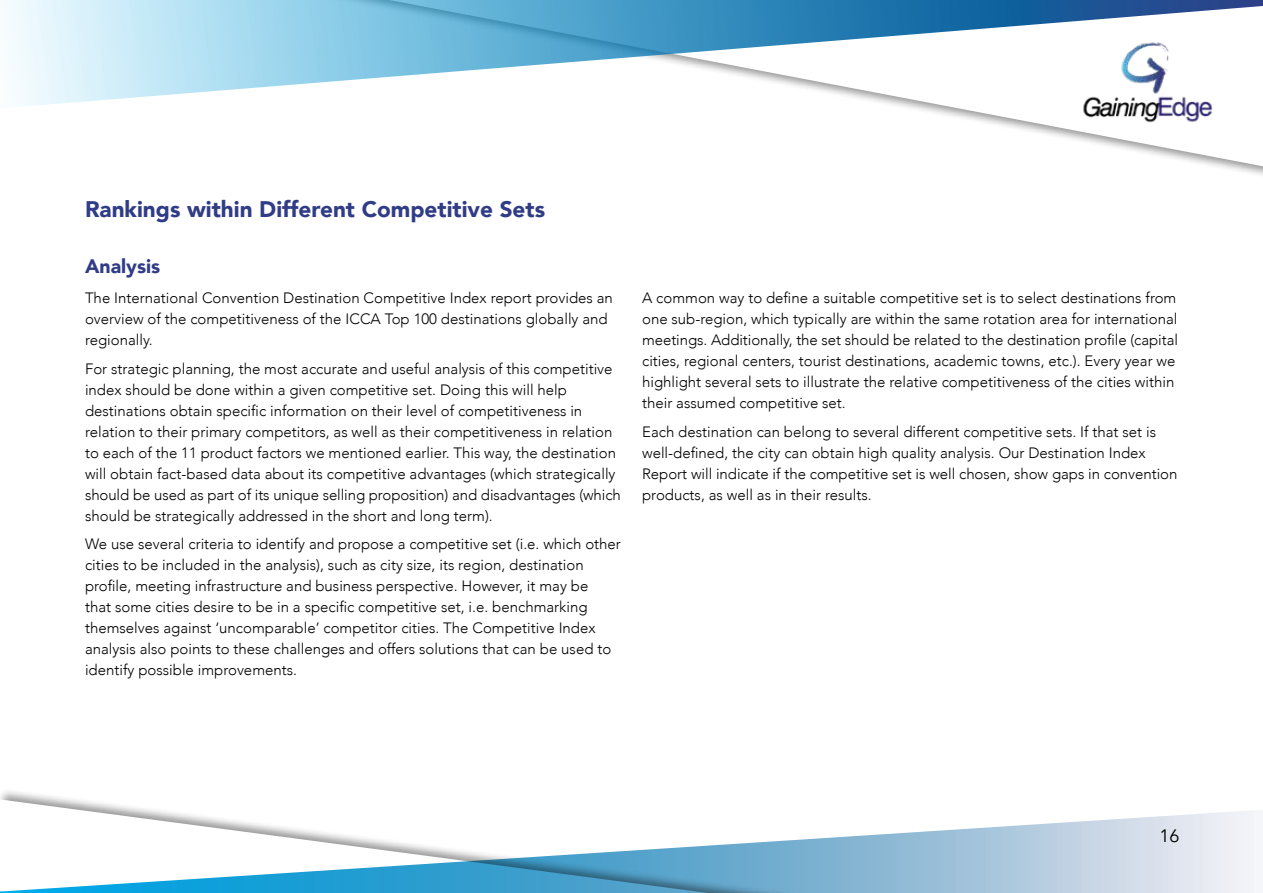
<style>
.page{position:relative;width:1263px;height:893px;background:#fff}
.page>*{position:absolute;margin:0;border:0;box-sizing:border-box;transform-origin:0 0}
.t1{font:900 22.5px "Avenir";color:#303c86}
.t2{font:900 19.5px "Avenir";color:#303c86}
.t3{font:18px "Avenir";color:#000}
.t4{font:300 15px/21px "Avenir";color:#000}
</style>
<div class="page">
<svg style="left:1px;top:799px;width:131px;height:9px"></svg>
<svg style="left:914px;top:108px;width:349px;height:63px"></svg>
<svg style="left:0;top:808px;width:1254px;height:85px"></svg>
<svg style="left:6px;top:0;width:1257px;height:108px"></svg>
<img style="left:1078px;top:35px;width:138px;height:93px">
<h1 class="t1" style="left:85px;top:190px;width:461px">Rankings within Different Competitive Sets</h1>
<h2 class="t2" style="left:85px;top:250px;width:77px">Analysis</h2>
<p class="t4" style="left:85px;top:288px;width:529px">The International Convention Destination Competitive Index report provides an overview of the competitiveness of the ICCA Top 100 destinations globally and regionally.</p>
<p class="t4" style="left:85px;top:358px;width:537px">For strategic planning, the most accurate and useful analysis of this competitive index should be done within a given competitive set. Doing this will help destinations obtain specific information on their level of competitiveness in relation to their primary competitors, as well as their competitiveness in relation to each of the 11 product factors we mentioned earlier. This way, the destination will obtain fact-based data about its competitive advantages (which strategically should be used as part of its unique selling proposition) and disadvantages (which should be strategically addressed in the short and long term .(</p>
<p class="t4" style="left:85px;top:534px;width:537px">We use several criteria to identify and propose a competitive set .e. i( which other cities to be included in the analysis ,) such as city size, its region, destination profile, meeting infrastructure and business perspective. However it, may be<br>that some cities desire to be in a specific competitive set .e. i, benchmarking themselves against ‘uncomparable’ competitor cities. The Competitive Index analysis also points to these challenges and offers solutions that can be used to identify possible improvements.</p>
<p class="t4" style="left:642px;top:288px;width:537px">A common way to define a suitable competitive set is to select destinations from one sub-region, which typically are within the same rotation area for international meetings. Additionally, the set should be related to the destination profile (capital cities, regional centers, tourist destinations, academic towns, etc .). Every year we highlight several sets to illustrate the relative competitiveness of the cities within their assumed competitive set.</p>
<p class="t4" style="left:642px;top:421px;width:537px">Each destination can belong to several different competitive sets If. that set is well-defined, the city can obtain high quality analysis. Our Destination Index Report will indicate if the competitive set is well chosen, show gaps in convention products, as well as in their results.</p>
<p class="t3" style="left:1159px;top:825px;width:22px">16</p>
</div>
